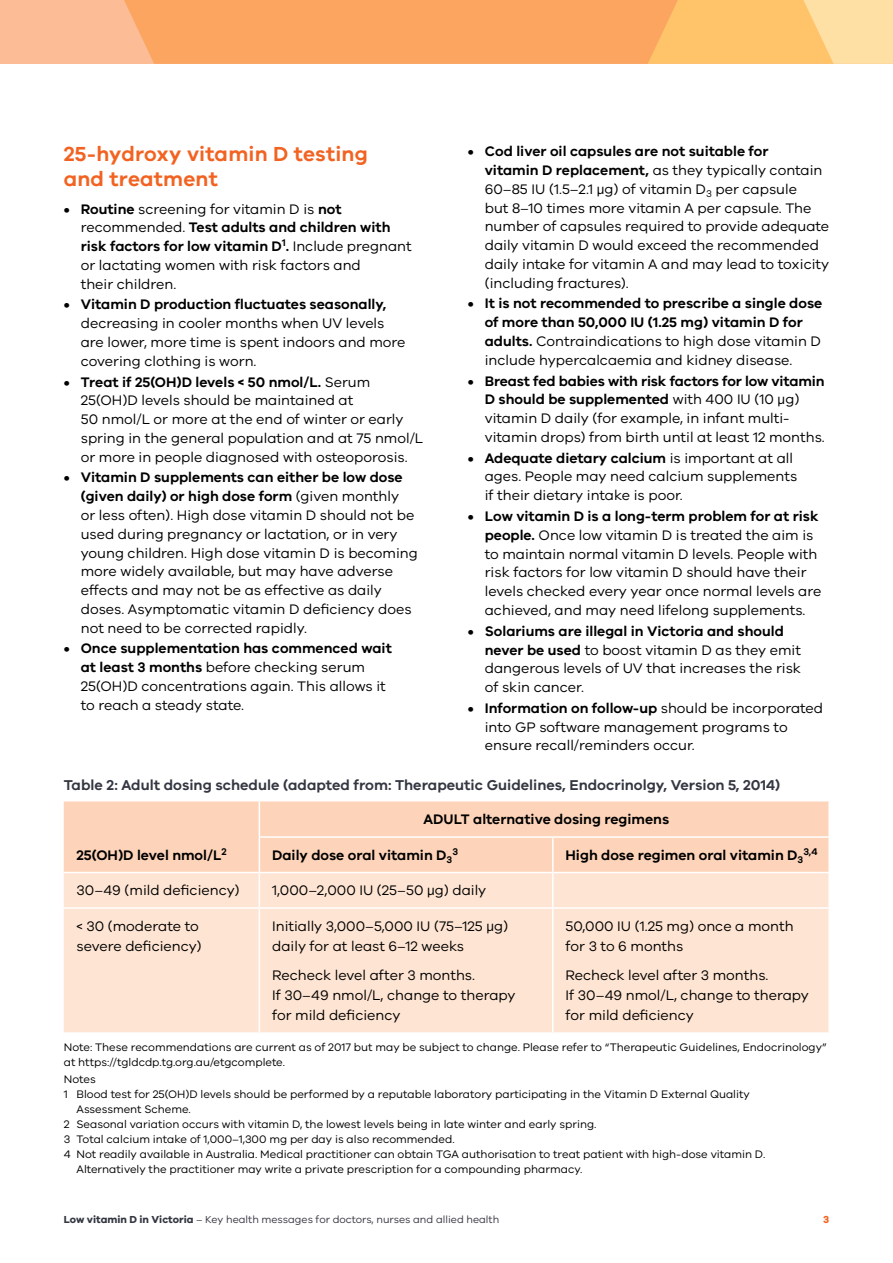
<style>
.page{position:relative;width:893px;height:1263px;background:#fff}
.page>*{position:absolute;margin:0;border:0;box-sizing:border-box;transform-origin:0 0}
.t1{font:600 21px/25.5px "VIC";letter-spacing:.01em;color:#f26322}
.t2{font:600 14.7px "VIC";color:#343741}
.t3{font:14.25px/18.8px "VIC";color:#000}
.t4{font:600 14.25px/18.8px "VIC";color:#000}
.t5{font:11.25px/15px "VIC";color:#000}
.t6{font:10.5px "VIC";color:#343741}
.t7{font:700 10.5px "VIC";color:#f26322}
.t8{font:600 10.05px "VIC";color:#000}
.s1{font-weight:600}
.s2{font-family:"Franklin Gothic LT"}
.s3{font-weight:400}
.s4{font-weight:700}
</style>
<div class="page">
<div style="left:0;top:0;width:893px;height:64px;background:#fbbc96"></div>
<div style="left:834px;top:0;width:59px;height:64px;background:#ffe0a4"></div>
<svg style="left:124px;top:0;width:710px;height:64px;background:#fbad64"></svg>
<div style="left:64px;top:801px;width:764px;height:71px;background:#fdd4b9"></div>
<div style="left:64px;top:873px;width:764px;height:159px;background:#fee4d2"></div>
<hr style="left:259px;top:801px;width:1px;height:35px;background:#fff">
<hr style="left:259px;top:836px;width:294px;height:2px;background:#fff">
<hr style="left:259px;top:838px;width:1px;height:34px;background:#fff">
<hr style="left:553px;top:836px;width:277px;height:2px;background:#fff">
<hr style="left:552px;top:838px;width:2px;height:34px;background:#fff">
<hr style="left:259px;top:873px;width:1px;height:34px;background:#fff">
<hr style="left:552px;top:873px;width:2px;height:34px;background:#fff">
<hr style="left:64px;top:907px;width:195px;height:2px;background:#fff">
<hr style="left:259px;top:907px;width:294px;height:2px;background:#fff">
<hr style="left:259px;top:909px;width:1px;height:123px;background:#fff">
<hr style="left:553px;top:907px;width:277px;height:2px;background:#fff">
<hr style="left:552px;top:909px;width:2px;height:123px;background:#fff">
<h1 class="t1" style="left:64px;top:140px;width:306px">25-hydroxy vitamin D testing and treatment</h1>
<p class="t3" style="left:81px;top:199px;width:332px;text-indent:-17px"><span class="s1">• Routine</span> screening for vitamin D is <span class="s1">not </span>recommended. <span class="s1">Test adults and children with risk factors for low vitamin D</span><sup>1</sup><span class="s1">.</span> Include pregnant or lactating women with risk factors and<br>their children.</p>
<p class="t4" style="left:64px;top:295px;width:324px">• Vitamin D production fluctuates seasonally,</p>
<p class="t3" style="left:81px;top:314px;width:326px">decreasing in cooler months when UV levels are lower, more time is spent indoors and more covering clothing is worn.</p>
<p class="t3" style="left:81px;top:372px;width:344px;text-indent:-17px"><span class="s1">• Treat if 25(OH)D levels &lt; 50 nmol/L.</span> Serum 25(OH)D levels should be maintained at<br>50 nmol/L or more at the end of winter or early spring in the general population and at 75 nmol/L or more in people diagnosed with osteoporosis.</p>
<p class="t3" style="left:81px;top:468px;width:339px;text-indent:-17px"><span class="s1">• Vitamin D supplements can either be low dose (given daily) or high dose form</span> (given monthly<br>or less often). High dose vitamin D should not be used during pregnancy or lactation, or in very young children. High dose vitamin D is becoming more widely available, but may have adverse effects and may not be as effective as daily doses. Asymptomatic vitamin D deficiency does not need to be corrected rapidly.</p>
<p class="t3" style="left:81px;top:639px;width:313px;text-indent:-17px"><span class="s1">• Once supplementation has commenced wait at least 3 months</span> before checking serum 25(OH)D concentrations again. This allows it to reach a steady state.</p>
<p class="t3" style="left:485px;top:142px;width:346px;text-indent:-17px"><span class="s1">• Cod liver oil capsules are not suitable for<br>vitamin D replacement,</span> as they typically contain 60–85 IU (1.5–2.1 <span class="s2">µ</span>g) of vitamin D<sub>3</sub> per capsule<br>but 8–10 times more vitamin A per capsule. The number of capsules required to provide adequate daily vitamin D would exceed the recommended daily intake for vitamin A and may lead to toxicity (including fractures).</p>
<p class="t4" style="left:485px;top:294px;width:339px;text-indent:-17px">• It is not recommended to prescribe a single dose of more than 50,000 IU (1.25 mg) vitamin D for adults. <span class="s3">Contraindications to high dose vitamin D include hypercalcaemia and kidney disease.</span></p>
<p class="t3" style="left:485px;top:371px;width:342px;text-indent:-17px"><span class="s1">• Breast fed babies with risk factors for low vitamin D should be supplemented</span> with 400 IU (10 <span class="s2">µ</span>g) vitamin D daily (for example, in infant multi&shy;vitamin drops) from birth until at least 12 months.</p>
<p class="t3" style="left:485px;top:448px;width:314px;text-indent:-17px"><span class="s1">• Adequate dietary calcium</span> is important at all ages. People may need calcium supplements if their dietary intake is poor.</p>
<p class="t3" style="left:485px;top:506px;width:338px;text-indent:-17px"><span class="s1">• Low vitamin D is a long-term problem for at risk people.</span> Once low vitamin D is treated the aim is to maintain normal vitamin D levels. People with risk factors for low vitamin D should have their levels checked every year once normal levels are achieved, and may need lifelong supplements.</p>
<p class="t3" style="left:485px;top:621px;width:318px;text-indent:-17px"><span class="s1">• Solariums are illegal in Victoria and should never be used</span> to boost vitamin D as they emit dangerous levels of UV that increases the risk of skin cancer.</p>
<p class="t3" style="left:485px;top:698px;width:340px;text-indent:-17px"><span class="s1">• Information on follow-up</span> should be incorporated into GP software management programs to ensure recall/reminders occur.</p>
<p class="t2" style="left:64px;top:776px;width:718px">Table 2: Adult dosing schedule (adapted from: Therapeutic Guidelines, Endocrinolgy, Version 5, 2014)</p>
<p class="t4" style="left:77px;top:845px;width:152px">25(OH)D level nmol/L<sup>2</sup></p>
<p class="t4" style="left:424px;top:810px;width:247px">ADULT alternative dosing regimens</p>
<p class="t4" style="left:272px;top:845px;width:182px">Daily dose oral vitamin D<sub>3</sub></p>
<p class="t8" style="left:452px;top:845px;width:7px">3</p>
<p class="t4" style="left:566px;top:845px;width:239px">High dose regimen oral vitamin D<sub>3</sub></p>
<p class="t8" style="left:803px;top:845px;width:16px">3,4</p>
<p class="t3" style="left:77px;top:881px;width:164px">30–49 (mild deficiency)</p>
<p class="t3" style="left:272px;top:881px;width:216px">1,000–2,000 IU (25–50 <span class="s2">µ</span>g) daily</p>
<p class="t3" style="left:77px;top:915px;width:127px;line-height:20.2px">&lt; 30 (moderate to severe deficiency)</p>
<p class="t3" style="left:272px;top:915px;width:237px;line-height:20.2px">Initially 3,000–5,000 IU (75–125 <span class="s2">µ</span>g) daily for at least 6–12 weeks</p>
<p class="t3" style="left:272px;top:964px;width:245px;line-height:20.2px">Recheck level after 3 months.<br>If 30–49 nmol/L, change to therapy for mild deficiency</p>
<p class="t3" style="left:566px;top:915px;width:230px;line-height:20.2px">50,000 IU (1.25 mg) once a month for 3 to 6 months</p>
<p class="t3" style="left:566px;top:964px;width:245px;line-height:20.2px">Recheck level after 3 months.<br>If 30–49 nmol/L, change to therapy for mild deficiency</p>
<p class="t5" style="left:64px;top:1040px;width:764px">Note: These recommendations are current as of 2017 but may be subject to change. Please refer to “Therapeutic Guidelines, Endocrinology” at https://tgldcdp.tg.org.au/etgcomplete.</p>
<p class="t5" style="left:64px;top:1072px;width:33px">Notes</p>
<p class="t5" style="left:64px;top:1087px;width:688px">1 Blood test for 25(OH)D levels should be performed by a reputable laboratory participating in the Vitamin D External Quality</p>
<p class="t5" style="left:77px;top:1102px;width:116px">Assessment Scheme.</p>
<p class="t5" style="left:64px;top:1117px;width:534px">2 Seasonal variation occurs with vitamin D, the lowest levels being in late winter and early spring.</p>
<p class="t5" style="left:64px;top:1132px;width:392px">3 Total calcium intake of 1,000–1,300 mg per day is also recommended.</p>
<p class="t5" style="left:64px;top:1147px;width:703px">4 Not readily available in Australia. Medical practitioner can obtain TGA authorisation to treat patient with high-dose vitamin D.</p>
<p class="t5" style="left:77px;top:1162px;width:507px">Alternatively the practitioner may write a private prescription for a compounding pharmacy.</p>
<p class="t6" style="left:64px;top:1213px;width:437px"><span class="s4">Low vitamin D in Victoria</span> – Key health messages for doctors, nurses and allied health</p>
<p class="t7" style="left:823px;top:1212px;width:8px">3</p>
</div>
